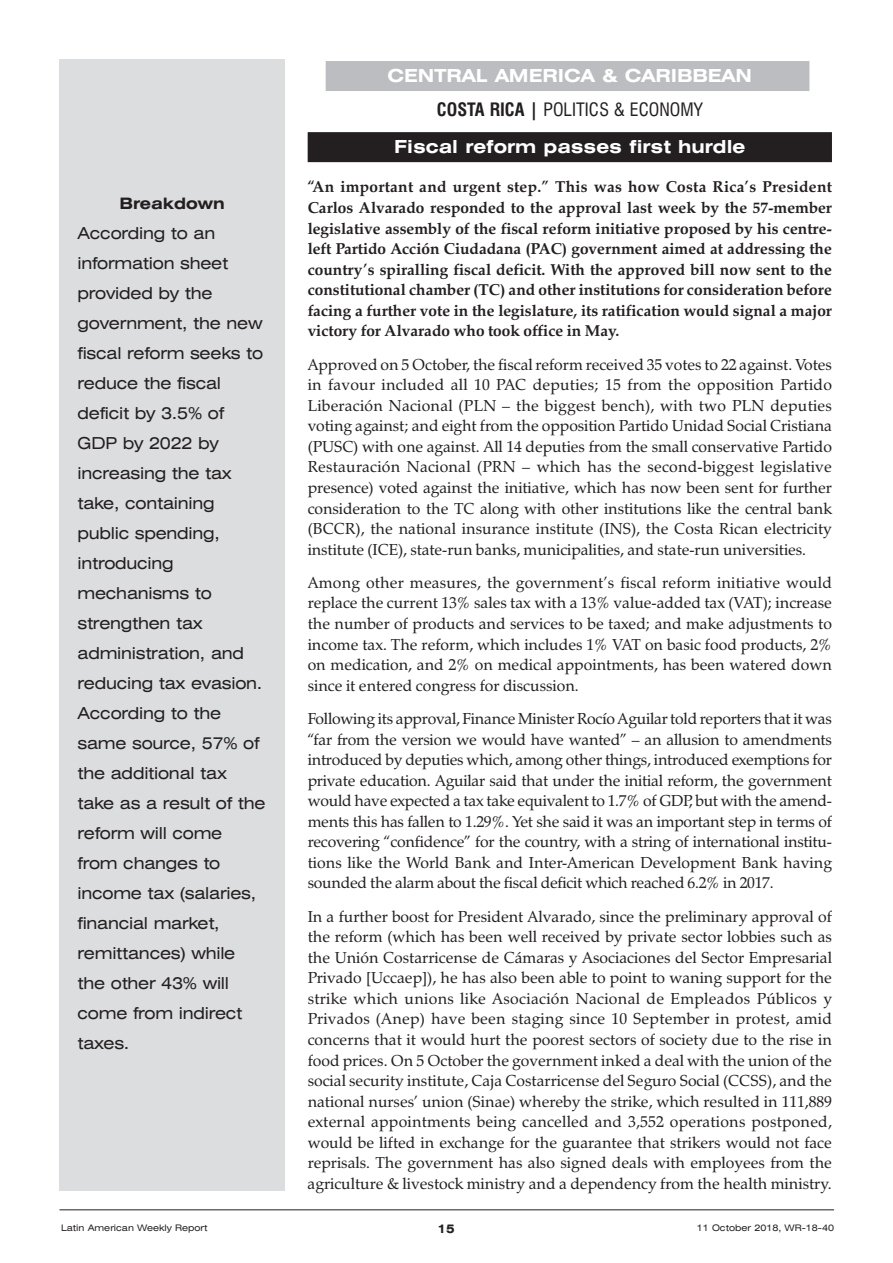
<style>
.page{position:relative;width:893px;height:1263px;background:#fff}
.page>*{position:absolute;margin:0;border:0;box-sizing:border-box;transform-origin:0 0}
.t1{font:700 expanded 18px/34px "Swiss 721 BT";color:#fff;text-align:center}
.t2{font:expanded 16.5px/30px "Swiss 721 BT";letter-spacing:-.015em;color:#231f20}
.t3{font:15.75px/20.5px "Zapf Calligraphic 801 BT";color:#231f20;text-align:justify}
.t4{font:700 15.75px/20.5px "Zapf Calligraphic 801 BT";color:#231f20;text-align:justify}
.t5{font:700 expanded 15.75px "Swiss 721 BT";color:#231f20}
.t6{font:700 expanded 12px "Swiss 721 BT";color:#231f20}
.t7{font:expanded 9px "Swiss 721 BT";color:#231f20}
.s1{font-stretch:condensed;color:#231f20}
.s2{font-weight:400;font-stretch:condensed;color:#231f20}
</style>
<div class="page">
<div style="left:326px;top:61px;width:483px;height:30px;background:#bcbdc0"></div>
<div style="left:308px;top:132px;width:524px;height:30px;background:#231f20"></div>
<div style="left:60px;top:60px;width:225px;height:1131px;background:#dcdddf"></div>
<hr style="left:60px;top:1209px;width:774px;height:1px;background:#231f20">
<p class="t5" style="left:120px;top:194px;width:107px">Breakdown</p>
<p class="t2" style="left:78px;top:218px;width:189px">According to an information sheet provided by the government, the new fiscal reform seeks to reduce the fiscal deficit by 3.5% of<br>GDP by 2022 by increasing the tax take, containing public spending, introducing mechanisms to strengthen tax administration, and reducing tax evasion.<br>According to the same source, 57% of the additional tax take as a result of the reform will come from changes to income tax (salaries, financial market, remittances) while the other 43% will come from indirect taxes.</p>
<p class="t1" style="left:388px;top:59px;width:366px">CENTRAL AMERICA &amp; CARIBBEAN<br><span class="s1">COSTA RICA |</span> <span class="s2">POLITICS &amp; ECONOMY</span></p>
<p class="t1" style="left:394px;top:130px;width:353px">Fiscal reform passes first hurdle</p>
<p class="t4" style="left:308px;top:177px;width:526px">“An important and urgent step.” This was how Costa Rica’s President Carlos Alvarado responded to the approval last week by the 57-member legislative assembly of the fiscal reform initiative proposed by his centre&shy;left Partido Acción Ciudadana (PAC) government aimed at addressing the country’s spiralling fiscal deficit. With the approved bill now sent to the constitutional chamber (TC) and other institutions for consideration before facing a further vote in the legislature, its ratification would signal a major victory for Alvarado who took office in May.</p>
<p class="t3" style="left:308px;top:354px;width:526px">Approved on 5 October, the fiscal reform received 35 votes to 22 against. Votes in favour included all 10 PAC deputies; 15 from the opposition Partido Liberación Nacional (PLN – the biggest bench), with two PLN deputies voting against; and eight from the opposition Partido Unidad Social Cristiana (PUSC) with one against. All 14 deputies from the small conservative Partido Restauración Nacional (PRN – which has the second-biggest legislative presence) voted against the initiative, which has now been sent for further consideration to the TC along with other institutions like the central bank (BCCR), the national insurance institute (INS), the Costa Rican electricity institute (ICE), state-run banks, municipalities, and state-run universities.</p>
<p class="t3" style="left:308px;top:572px;width:526px">Among other measures, the government’s fiscal reform initiative would replace the current 13% sales tax with a 13% value-added tax (VAT); increase the number of products and services to be taxed; and make adjustments to income tax. The reform, which includes 1% VAT on basic food products, 2% on medication, and 2% on medical appointments, has been watered down since it entered congress for discussion.</p>
<p class="t3" style="left:308px;top:708px;width:526px">Following its approval, Finance Minister Rocío Aguilar told reporters that it was “far from the version we would have wanted” – an allusion to amendments introduced by deputies which, among other things, introduced exemptions for private education. Aguilar said that under the initial reform, the government would have expected a tax take equivalent to 1.7% of GDP, but with the amend&shy;ments this has fallen to 1.29%. Yet she said it was an important step in terms of recovering “confidence” for the country, with a string of international institu&shy;tions like the World Bank and Inter-American Development Bank having sounded the alarm about the fiscal deficit which reached 6.2% in 2017.</p>
<p class="t3" style="left:308px;top:906px;width:526px">In a further boost for President Alvarado, since the preliminary approval of the reform (which has been well received by private sector lobbies such as the Unión Costarricense de Cámaras y Asociaciones del Sector Empresarial Privado [Uccaep]), he has also been able to point to waning support for the strike which unions like Asociación Nacional de Empleados Públicos y Privados (Anep) have been staging since 10 September in protest, amid concerns that it would hurt the poorest sectors of society due to the rise in food prices. On 5 October the government inked a deal with the union of the social security institute, Caja Costarricense del Seguro Social (CCSS), and the national nurses’ union (Sinae) whereby the strike, which resulted in 111,889 external appointments being cancelled and 3,552 operations postponed, would be lifted in exchange for the guarantee that strikers would not face reprisals. The government has also signed deals with employees from the agriculture &amp; livestock ministry and a dependency from the health ministry.</p>
<p class="t7" style="left:61px;top:1223px;width:148px">Latin American Weekly Report</p>
<p class="t6" style="left:437px;top:1221px;width:19px">15</p>
<p class="t7" style="left:697px;top:1223px;width:139px">11 October 2018, WR-18-40</p>
</div>
